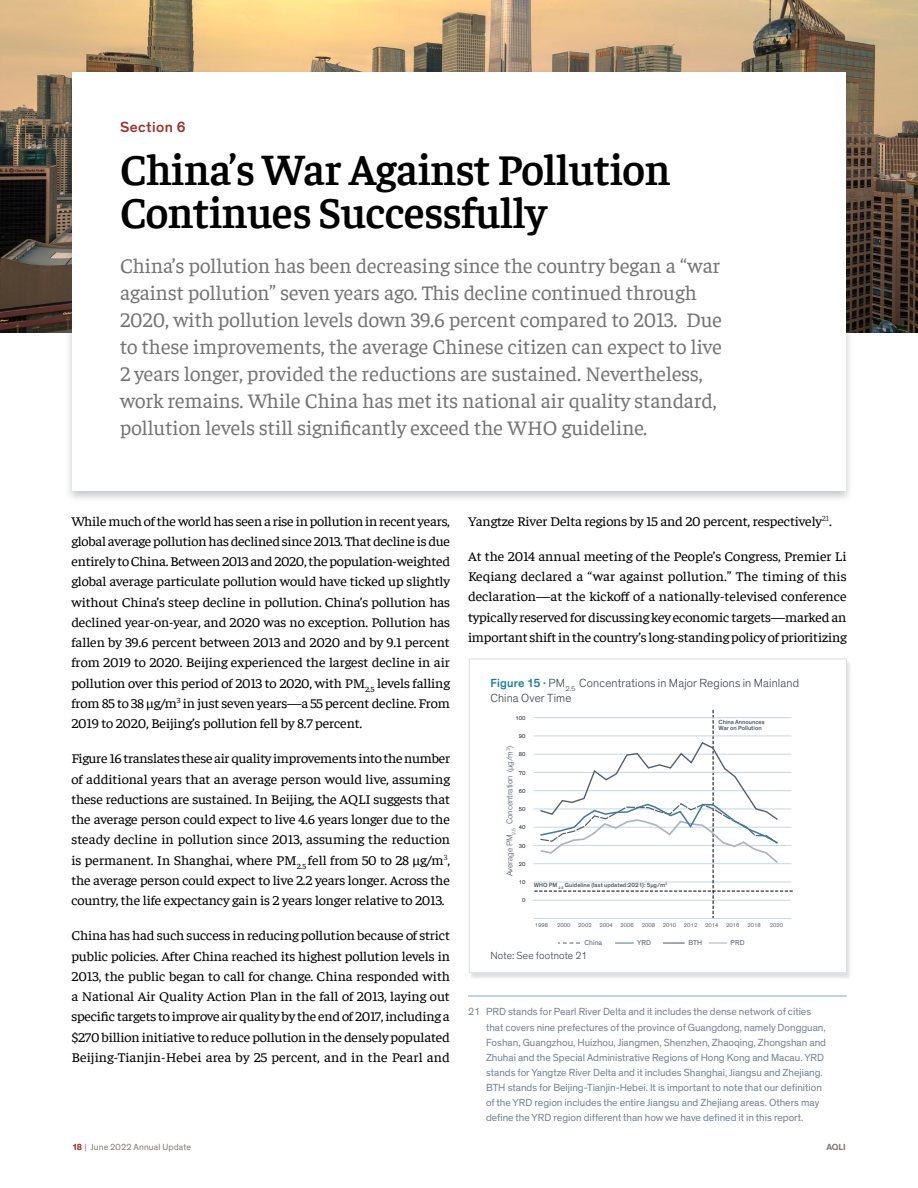
<style>
.page{position:relative;width:918px;height:1188px;background:#fff}
.page>*{position:absolute;margin:0;border:0;box-sizing:border-box;transform-origin:0 0}
.t1{font:600 43.5px/43.5px "Faustina";letter-spacing:-.01em;color:#000}
.t2{font:21px/27px "Faustina";color:#767576}
.t3{font:500 15px "Theinhardt";letter-spacing:.03em;color:#9b322d}
.t4{font:13.5px/20.2px "Faustina";letter-spacing:-.015em;color:#000;text-align:justify;scale:1.06 1}
.t5{font:300 12px/15px "Theinhardt";letter-spacing:.015em;color:#37434a}
.t6{font:10.5px/15px "Theinhardt";color:#758391}
.t7{font:300 10.5px "Theinhardt";letter-spacing:.01em;color:#37434a}
.t8{font:9px "Theinhardt";letter-spacing:.02em;color:#817b76}
.t9{font:700 9px "Theinhardt";color:#817b76}
.t10{font:300 8.55px "Theinhardt";color:#495764}
.t11{font:7.35px "Theinhardt";color:#54606b}
.t12{font:500 6.15px/6.1px "Theinhardt";color:#495765}
.t13{font:5.7px "Theinhardt";color:#54606b}
.t14{font:5.7px "Theinhardt";color:#161d29}
.s1{font-weight:500;color:#1a7d97}
.s2{font-weight:700;color:#9b322d}
</style>
<div class="page">
<img style="left:0;top:0;width:918px;height:333px">
<div style="left:64px;top:68px;width:790px;height:435px;background:#37434a;opacity:.3"></div>
<div style="left:72px;top:72px;width:774px;height:418px;background:#fff"></div>
<hr style="left:468px;top:996px;width:379px;height:1px;background:#7faec1">
<div style="left:469px;top:660px;width:383px;height:320px;background:#758391;opacity:.25"></div>
<div style="left:469px;top:659px;width:377px;height:314px;background:#fff"></div>
<div style="left:469px;top:659px;width:378px;height:314px;border:1px solid #dbdde0"></div>
<hr style="left:533px;top:900px;width:257px;height:1px;background:#c6d8e1">
<hr style="left:534px;top:918px;width:257px;height:1px;background:#c6d8e1">
<svg style="left:558px;top:943px;width:22px;height:1px"></svg>
<svg style="left:615px;top:943px;width:19px;height:1px"></svg>
<hr style="left:663px;top:942px;width:22px;height:2px;background:#54606b">
<svg style="left:709px;top:942px;width:18px;height:2px"></svg>
<svg style="left:534px;top:710px;width:259px;height:208px"></svg>
<p class="t3" style="left:120px;top:118px;width:67px">Section 6</p>
<h1 class="t1" style="left:120px;top:145px;width:552px">China’s War Against Pollution<br>Continues Successfully</h1>
<p class="t2" style="left:120px;top:251px;width:604px">China’s pollution has been decreasing since the country began a “war against pollution” seven years ago. This decline continued through 2020, with pollution levels down 39.6 percent compared to 2013. Due to these improvements, the average Chinese citizen can expect to live 2 years longer, provided the reductions are sustained. Nevertheless, work remains. While China has met its national air quality standard, pollution levels still significantly exceed the WHO guideline.</p>
<p class="t4" style="left:71px;top:510px;width:359px">While much of the world has seen a rise in pollution in recent years, global average pollution has declined since 2013. That decline is due entirely to China. Between 2013 and 2020, the population-weighted global average particulate pollution would have ticked up slightly without China’s steep decline in pollution. China’s pollution has declined year-on-year, and 2020 was no exception. Pollution has fallen by 39.6 percent between 2013 and 2020 and by 9.1 percent from 2019 to 2020. Beijing experienced the largest decline in air pollution over this period of 2013 to 2020, with PM<sub>2.5</sub> levels falling from 85 to 38 μg/m<sup>3</sup> in just seven years—a 55 percent decline. From 2019 to 2020, Beijing’s pollution fell by 8.7 percent.</p>
<p class="t4" style="left:71px;top:748px;width:359px">Figure 16 translates these air quality improvements into the number of additional years that an average person would live, assuming these reductions are sustained. In Beijing, the AQLI suggests that the average person could expect to live 4.6 years longer due to the steady decline in pollution since 2013, assuming the reduction is permanent. In Shanghai, where PM<sub>2.5</sub> fell from 50 to 28 μg/m<sup>3</sup>, the average person could expect to live 2.2 years longer. Across the country, the life expectancy gain is 2 years longer relative to 2013.</p>
<p class="t4" style="left:71px;top:925px;width:359px">China has had such success in reducing pollution because of strict public policies. After China reached its highest pollution levels in 2013, the public began to call for change. China responded with a National Air Quality Action Plan in the fall of 2013, laying out specific targets to improve air quality by the end of 2017, including a $270 billion initiative to reduce pollution in the densely populated Beijing-Tianjin-Hebei area by 25 percent, and in the Pearl and</p>
<p class="t4" style="left:468px;top:510px;width:345px">Yangtze River Delta regions by 15 and 20 percent, respectively<sup>21</sup>.</p>
<p class="t4" style="left:468px;top:545px;width:359px">At the 2014 annual meeting of the People’s Congress, Premier Li Keqiang declared a “war against pollution.” The timing of this declaration—at the kickoff of a nationally-televised conference typically reserved for discussing key economic targets—marked an important shift in the country’s long-standing policy of prioritizing</p>
<p class="t5" style="left:490px;top:675px;width:310px"><span class="s1">Figure 15 ·</span> PM<sub>2.5</sub> Concentrations in Major Regions in Mainland<br>China Over Time</p>
<p class="t14" style="left:516px;top:715px;width:12px">100</p>
<p class="t14" style="left:519px;top:733px;width:8px">90</p>
<p class="t14" style="left:519px;top:751px;width:8px">80</p>
<p class="t14" style="left:519px;top:769px;width:8px">70</p>
<p class="t14" style="left:519px;top:788px;width:8px">60</p>
<p class="t14" style="left:519px;top:806px;width:8px">50</p>
<p class="t14" style="left:519px;top:824px;width:8px">40</p>
<p class="t14" style="left:519px;top:842px;width:8px">30</p>
<p class="t14" style="left:519px;top:861px;width:8px">20</p>
<p class="t14" style="left:519px;top:879px;width:8px">10</p>
<p class="t14" style="left:522px;top:897px;width:5px">0</p>
<p class="t10" style="left:505px;top:876px;width:132px;rotate:-90deg">Average PM<sub>2.5</sub> Concentration (µg/m<sup>3</sup>)</p>
<p class="t12" style="left:719px;top:719px;width:47px">China Announces<br>War on Pollution</p>
<p class="t12" style="left:534px;top:882px;width:135px">WHO PM <sub>2.5</sub> Guideline (last updated:2021): 5µg/m<sup>3</sup></p>
<p class="t13" style="left:535px;top:922px;width:15px">1998</p>
<p class="t13" style="left:557px;top:922px;width:15px">2000</p>
<p class="t13" style="left:578px;top:922px;width:15px">2002</p>
<p class="t13" style="left:599px;top:922px;width:15px">2004</p>
<p class="t13" style="left:621px;top:922px;width:15px">2006</p>
<p class="t13" style="left:642px;top:922px;width:15px">2008</p>
<p class="t13" style="left:663px;top:922px;width:15px">2010</p>
<p class="t13" style="left:684px;top:922px;width:15px">2012</p>
<p class="t13" style="left:705px;top:922px;width:15px">2014</p>
<p class="t13" style="left:726px;top:922px;width:15px">2016</p>
<p class="t13" style="left:747px;top:922px;width:15px">2018</p>
<p class="t13" style="left:770px;top:922px;width:15px">2020</p>
<p class="t11" style="left:585px;top:938px;width:19px">China</p>
<p class="t11" style="left:637px;top:938px;width:15px">YRD</p>
<p class="t11" style="left:689px;top:938px;width:15px">BTH</p>
<p class="t11" style="left:731px;top:938px;width:15px">PRD</p>
<p class="t7" style="left:490px;top:950px;width:98px">Note: See footnote 21</p>
<p class="t6" style="left:486px;top:1005px;width:342px;text-indent:-18px">21 PRD stands for Pearl River Delta and it includes the dense network of cities that covers nine prefectures of the province of Guangdong, namely Dongguan, Foshan, Guangzhou, Huizhou, Jiangmen, Shenzhen, Zhaoqing, Zhongshan and Zhuhai and the Special Administrative Regions of Hong Kong and Macau. YRD stands for Yangtze River Delta and it includes Shanghai, Jiangsu and Zhejiang.<br>BTH stands for Beijing-Tianjin-Hebei. It is important to note that our definition of the YRD region includes the entire Jiangsu and Zhejiang areas. Others may define the YRD region different than how we have defined it in this report.</p>
<p class="t8" style="left:72px;top:1142px;width:121px"><span class="s2">18</span> | June 2022 Annual Update</p>
<p class="t9" style="left:826px;top:1142px;width:21px">AQLI</p>
</div>
